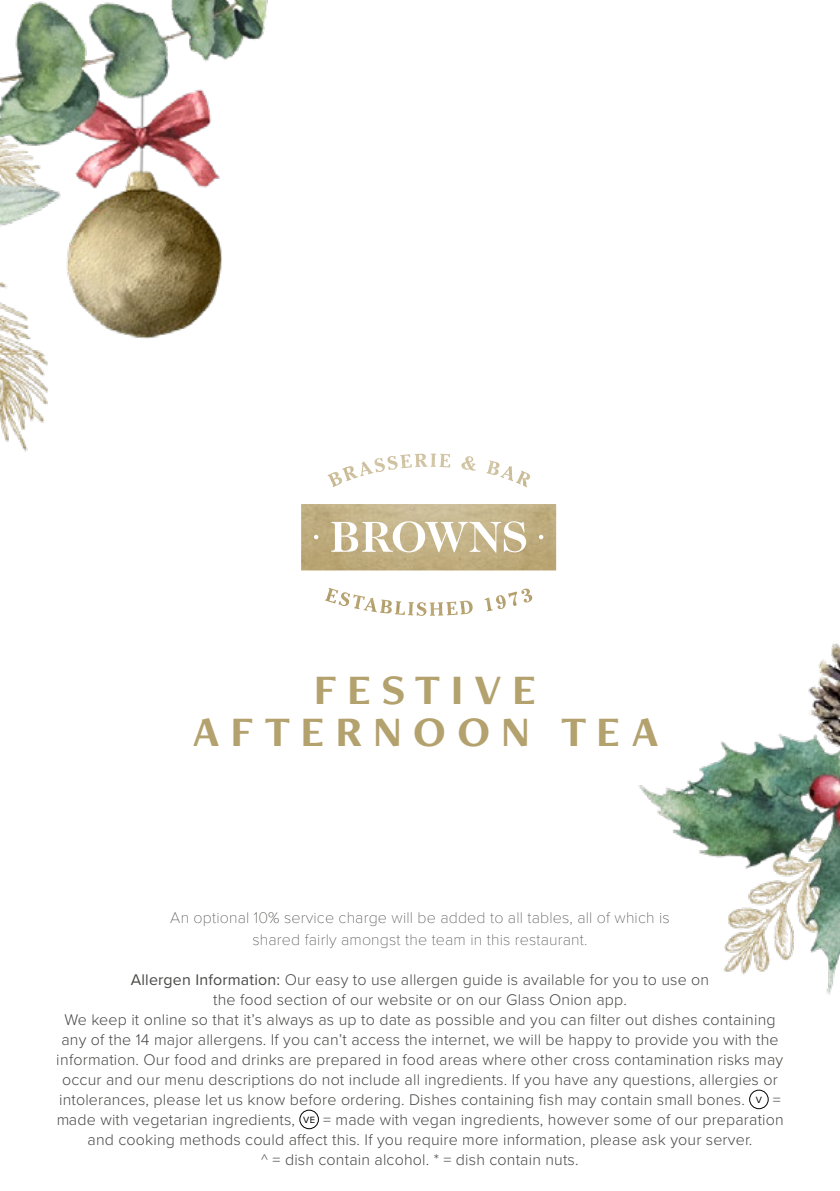
<style>
.page{position:relative;width:840px;height:1191px;background:#fff}
.page>*{position:absolute;margin:0;border:0;box-sizing:border-box;transform-origin:0 0}
.t1{font:700 43.6px/42.6px "Freight Neo Pro";letter-spacing:.25em;color:#b3a16e;text-align:center}
.t2{font:300 16px/20px "Proxima Nova";letter-spacing:.01em;color:#494948;text-align:center}
.t3{font:100 16px/22px "Proxima Nova T";letter-spacing:.01em;color:#494948;text-align:center}
.s1{font-weight:400}
.s2{font-weight:400;font-size:9.4px;color:#000}
</style>
<div class="page">
<img style="left:439px;top:453px;width:36px;height:18px">
<img style="left:0;top:0;width:438px;height:616px">
<img style="left:638px;top:643px;width:201px;height:352px">
<div style="left:749px;top:1090px;width:19px;height:19px;border:1px solid #000;border-radius:50%"></div>
<div style="left:299px;top:1110px;width:19px;height:19px;border:1px solid #000;border-radius:50%"></div>
<h1 class="t1" style="left:193px;top:667px;width:467px">FESTIVE<br>AFTERNOON TEA</h1>
<p class="t3" style="left:170px;top:905px;width:500px">An optional 10% service charge will be added to all tables, all of which is shared fairly amongst the team in this restaurant.</p>
<p class="t2" style="left:56px;top:968px;width:728px"><span class="s1">Allergen Information:</span> Our easy to use allergen guide is available for you to use on<br>the food section of our website or on our Glass Onion app.<br>We keep it online so that it’s always as up to date as possible and you can filter out dishes containing any of the 14 major allergens. If you can’t access the internet, we will be happy to provide you with the information. Our food and drinks are prepared in food areas where other cross contamination risks may occur and our menu descriptions do not include all ingredients. If you have any questions, allergies or intolerances, please let us know before ordering. Dishes containing fish may contain small bones. <span class="s2">V</span> = made with vegetarian ingredients, <span class="s2">VE</span> = made with vegan ingredients, however some of our preparation and cooking methods could affect this. If you require more information, please ask your server.<br>^ = dish contain alcohol. * = dish contain nuts.</p>
</div>
